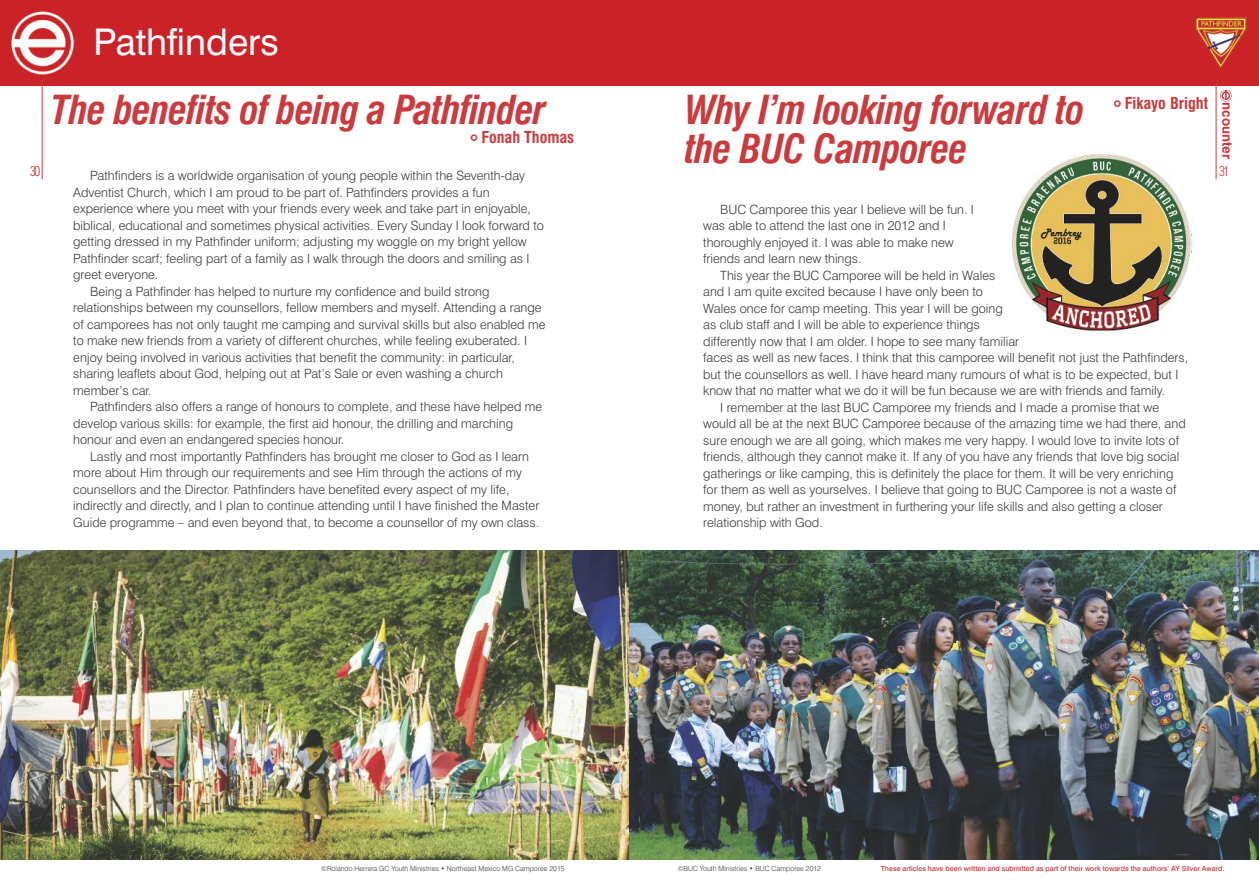
<style>
.page{position:relative;width:1259px;height:893px;background:#fff}
.page>*{position:absolute;margin:0;border:0;box-sizing:border-box;transform-origin:0 0}
.t1{font:italic 700 condensed 39px/39px "Swiss 721 BT";letter-spacing:-.025em;color:#cc3a3d}
.t2{font:36.9px "Swiss 721 BT";color:#fff}
.t3{font:700 condensed 16.05px "Swiss 721 BT";color:#cc3a3d}
.t4{font:700 13.5px "Swiss 721 BT";color:#cc3a3d}
.t5{font:300 condensed 13.5px "Swiss 721 BT";color:#cc3a3d}
.t6{font:300 12.75px/16.5px "Swiss 721 BT";color:#39383a}
.t7{font:300 7.05px "Swiss 721 BT";color:#39383a}
.t8{font:500 7.05px "Swiss 721 BT";color:#cc3a3d}
</style>
<div class="page">
<div style="left:0;top:0;width:629px;height:86px;background:#cb2228"></div>
<hr style="left:42px;top:80px;width:1px;height:99px;background:#cc3a3d">
<div style="left:629px;top:0;width:630px;height:86px;background:#cb2228"></div>
<hr style="left:1215px;top:80px;width:1px;height:99px;background:#cc3a3d">
<svg style="left:1220px;top:90px;width:11px;height:12px"></svg>
<img style="left:0;top:550px;width:630px;height:309px">
<img style="left:630px;top:550px;width:629px;height:309px">
<img style="left:1009px;top:153px;width:184px;height:181px">
<p class="t5" style="left:30px;top:166px;width:12px">30</p>
<h2 class="t2" style="left:94px;top:29px;width:187px">Pathfinders</h2>
<h1 class="t1" style="left:51px;top:94px;width:497px">The benefits of being a Pathfinder</h1>
<p class="t3" style="left:481px;top:131px;width:94px">Fonah Thomas</p>
<p class="t6" style="left:90px;top:169px;width:436px">Pathfinders is a worldwide organisation of young people within the Seventh-day</p>
<p class="t6" style="left:73px;top:185px;width:418px">Adventist Church, which I am proud to be part of. Pathfinders provides a fun</p>
<p class="t6" style="left:73px;top:202px;width:459px">experience where you meet with your friends every week and take part in enjoyable,</p>
<p class="t6" style="left:73px;top:218px;width:472px">biblical, educational and sometimes physical activities. Every Sunday I look forward to</p>
<p class="t6" style="left:73px;top:235px;width:455px">getting dressed in my Pathfinder uniform; adjusting my woggle on my bright yellow</p>
<p class="t6" style="left:73px;top:251px;width:458px">Pathfinder scarf; feeling part of a family as I walk through the doors and smiling as I</p>
<p class="t6" style="left:73px;top:268px;width:87px">greet everyone.</p>
<p class="t6" style="left:90px;top:284px;width:401px">Being a Pathfinder has helped to nurture my confidence and build strong</p>
<p class="t6" style="left:73px;top:301px;width:470px">relationships between my counsellors, fellow members and myself. Attending a range</p>
<p class="t6" style="left:73px;top:317px;width:474px">of camporees has not only taught me camping and survival skills but also enabled me</p>
<p class="t6" style="left:73px;top:334px;width:455px">to make new friends from a variety of different churches, while feeling exuberated. I</p>
<p class="t6" style="left:73px;top:350px;width:443px">enjoy being involved in various activities that benefit the community: in particular,</p>
<p class="t6" style="left:73px;top:367px;width:431px">sharing leaflets about God, helping out at Pat’s Sale or even washing a church</p>
<p class="t6" style="left:73px;top:383px;width:80px">member’s car.</p>
<p class="t6" style="left:90px;top:400px;width:453px">Pathfinders also offers a range of honours to complete, and these have helped me</p>
<p class="t6" style="left:73px;top:416px;width:441px">develop various skills: for example, the first aid honour, the drilling and marching</p>
<p class="t6" style="left:73px;top:433px;width:272px">honour and even an endangered species honour.</p>
<p class="t6" style="left:90px;top:449px;width:440px">Lastly and most importantly Pathfinders has brought me closer to God as I learn</p>
<p class="t6" style="left:73px;top:466px;width:450px">more about Him through our requirements and see Him through the actions of my</p>
<p class="t6" style="left:73px;top:482px;width:437px">counsellors and the Director. Pathfinders have benefited every aspect of my life,</p>
<p class="t6" style="left:73px;top:499px;width:467px">indirectly and directly, and I plan to continue attending until I have finished the Master</p>
<p class="t6" style="left:73px;top:515px;width:467px">Guide programme – and even beyond that, to become a counsellor of my own class.</p>
<h1 class="t1" style="left:685px;top:94px;width:401px">Why I’m looking forward to the BUC Camporee</h1>
<p class="t3" style="left:1124px;top:97px;width:85px">Fikayo Bright</p>
<p class="t6" style="left:703px;top:202px;width:272px;text-indent:17px">BUC Camporee this year I believe will be fun. I was able to attend the last one in 2012 and I thoroughly enjoyed it. I was able to make new friends and learn new things.</p>
<p class="t6" style="left:720px;top:268px;width:277px">This year the BUC Camporee will be held in Wales</p>
<p class="t6" style="left:703px;top:285px;width:281px">and I am quite excited because I have only been to</p>
<p class="t6" style="left:703px;top:301px;width:301px">Wales once for camp meeting. This year I will be going</p>
<p class="t6" style="left:703px;top:318px;width:278px">as club staff and I will be able to experience things</p>
<p class="t6" style="left:703px;top:334px;width:317px">differently now that I am older. I hope to see many familiar</p>
<p class="t6" style="left:703px;top:351px;width:486px">faces as well as new faces. I think that this camporee will benefit not just the Pathfinders,</p>
<p class="t6" style="left:703px;top:367px;width:476px">but the counsellors as well. I have heard many rumours of what is to be expected, but I</p>
<p class="t6" style="left:703px;top:384px;width:463px">know that no matter what we do it will be fun because we are with friends and family.</p>
<p class="t6" style="left:720px;top:400px;width:440px">I remember at the last BUC Camporee my friends and I made a promise that we</p>
<p class="t6" style="left:703px;top:417px;width:484px">would all be at the next BUC Camporee because of the amazing time we had there, and</p>
<p class="t6" style="left:703px;top:433px;width:477px">sure enough we are all going, which makes me very happy. I would love to invite lots of</p>
<p class="t6" style="left:703px;top:450px;width:477px">friends, although they cannot make it. If any of you have any friends that love big social</p>
<p class="t6" style="left:703px;top:466px;width:471px">gatherings or like camping, this is definitely the place for them. It will be very enriching</p>
<p class="t6" style="left:703px;top:483px;width:475px">for them as well as yourselves. I believe that going to BUC Camporee is not a waste of</p>
<p class="t6" style="left:703px;top:499px;width:461px">money, but rather an investment in furthering your life skills and also getting a closer</p>
<p class="t6" style="left:703px;top:516px;width:121px">relationship with God.</p>
<p class="t4" style="left:1232px;top:102px;width:58px;rotate:90deg">ncounter</p>
<p class="t5" style="left:1218px;top:166px;width:12px">31</p>
<p class="t7" style="left:321px;top:866px;width:245px">©Rolando Herrera GC Youth Ministries • Northeast Mexico MG Camporee 2015</p>
<p class="t7" style="left:677px;top:866px;width:145px">©BUC Youth Ministries • BUC Camporee 2012</p>
<p class="t8" style="left:881px;top:866px;width:345px">These articles have been written and submitted as part of their work towards the authors’ AY Silver Award.</p>
</div>
